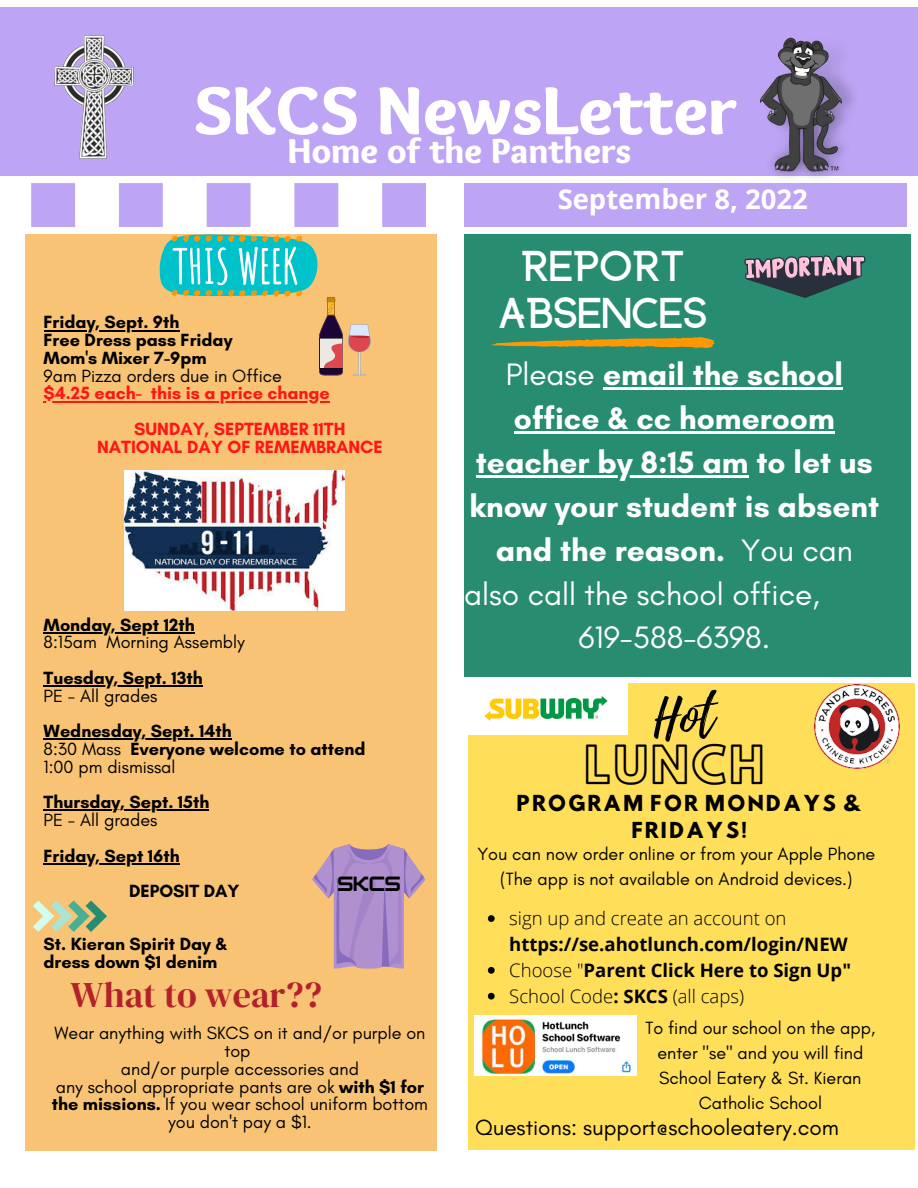
<style>
.page{position:relative;width:918px;height:1188px;background:#fff}
.page>*{position:absolute;margin:0;border:0;box-sizing:border-box;transform-origin:0 0}
.t1{font:900 70.65px "Sukar";color:#fff}
.t2{font:45.3px "Hussar Ekologiczne 1";letter-spacing:.06em;color:#000}
.t3{font:900 36px "Sukar";color:#fff}
.t4{font:36px "DM Serif Display";color:#b3212a}
.t5{font:900 33.9px/47.2px "Anchorage";color:#fff;text-align:center}
.t6{font:700 31.65px "Glacial Indifference";color:#fff}
.t7{font:31.65px "Glacial Indifference";color:#fff}
.t8{font:700 27.45px "Open Sans";color:#fff}
.t9{font:22.5px "Glacial Indifference";color:#000}
.t10{font:19.5px/27px "Hussar Bd";letter-spacing:.09em;color:#000;text-align:center}
.t11{font:700 18.6px/25.8px "Open Sans";color:#000}
.t12{font:300 18.6px "Open Sans";color:#000}
.t13{font:18px/17.7px "Glacial Indifference";color:#000;text-align:center}
.t14{font:700 18px/17.7px "Glacial Indifference";color:#000}
.t15{font:700 18px/35.5px "Glacial Indifference";color:#ff1616}
.t16{font:700 18px "HK Modular";color:#000}
.s1{font-weight:400}
.s2{font-weight:300}
.s3{font-weight:700}
</style>
<div class="page">
<div style="left:0;top:7px;width:918px;height:169px;background:#bea4f4"></div>
<img style="left:54px;top:35px;width:80px;height:124px">
<div style="left:464px;top:183px;width:442px;height:44px;background:#bea4f4"></div>
<div style="left:468px;top:683px;width:447px;height:466px;background:#ffde59"></div>
<div style="left:25px;top:234px;width:412px;height:917px;background:#f8c375"></div>
<hr style="left:44px;top:401px;width:98px;height:1px;background:#ff1616">
<hr style="left:151px;top:401px;width:179px;height:1px;background:#ff1616">
<hr style="left:44px;top:632px;width:151px;height:1px;background:#000">
<hr style="left:44px;top:685px;width:159px;height:2px;background:#000">
<hr style="left:44px;top:739px;width:188px;height:1px;background:#000">
<hr style="left:44px;top:810px;width:165px;height:1px;background:#000">
<hr style="left:44px;top:863px;width:136px;height:2px;background:#000">
<div style="left:464px;top:234px;width:447px;height:442px;background:#288c70"></div>
<svg style="left:490px;top:336px;width:225px;height:13px"></svg>
<img style="left:760px;top:37px;width:94px;height:141px">
<svg style="left:31px;top:183px;width:395px;height:193px"></svg>
<img style="left:124px;top:471px;width:221px;height:139px">
<svg style="left:744px;top:255px;width:121px;height:43px"></svg>
<svg style="left:33px;top:900px;width:74px;height:32px"></svg>
<svg style="left:312px;top:844px;width:114px;height:125px"></svg>
<img style="left:474px;top:1016px;width:162px;height:60px">
<img style="left:468px;top:683px;width:159px;height:52px">
<img style="left:815px;top:684px;width:84px;height:85px">
<hr style="left:603px;top:387px;width:240px;height:3px;background:#fff">
<hr style="left:514px;top:431px;width:321px;height:3px;background:#fff">
<hr style="left:476px;top:475px;width:273px;height:2px;background:#fff">
<svg style="left:488px;top:915px;width:7px;height:7px"></svg>
<svg style="left:488px;top:967px;width:7px;height:7px"></svg>
<svg style="left:488px;top:993px;width:7px;height:7px"></svg>
<h1 class="t1" style="left:194px;top:70px;width:545px">SKCS NewsLetter</h1>
<h3 class="t3" style="left:288px;top:130px;width:345px">Home of the Panthers</h3>
<h3 class="t8" style="left:558px;top:180px;width:252px">September 8, 2022</h3>
<h3 class="t5" style="left:498px;top:247px;width:211px">REPORT<br>ABSENCES</h3>
<h3 class="t6" style="left:506px;top:355px;width:339px"><span class="s1">Please</span> email the school</h3>
<h3 class="t6" style="left:514px;top:399px;width:322px">office &amp; cc homeroom</h3>
<h3 class="t6" style="left:476px;top:443px;width:398px">teacher by 8:15 am to let us</h3>
<h3 class="t6" style="left:470px;top:487px;width:411px">know your student is absent</h3>
<h3 class="t6" style="left:496px;top:531px;width:359px">and the reason. <span class="s1">You can</span></h3>
<h3 class="t7" style="left:464px;top:574px;width:357px">also call the school office,</h3>
<h3 class="t7" style="left:578px;top:618px;width:193px">619-588-6398.</h3>
<p class="t14" style="left:44px;top:313px;width:191px">Friday, Sept. 9th<br>Free Dress pass Friday<br>Mom's Mixer 7-9pm</p>
<p class="t13" style="left:44px;top:367px;width:240px">9am Pizza orders due in Office</p>
<p class="t15" style="left:134px;top:375px;width:213px;text-indent:-91px">$4.25 each- this is a price change<br>SUNDAY, SEPTEMBER 11TH</p>
<p class="t15" style="left:97px;top:429px;width:287px">NATIONAL DAY OF REMEMBRANCE</p>
<p class="t14" style="left:44px;top:615px;width:153px">Monday, Sept 12th</p>
<p class="t13" style="left:44px;top:633px;width:203px">8:15am Morning Assembly</p>
<p class="t14" style="left:44px;top:669px;width:161px">Tuesday, Sept. 13th</p>
<p class="t13" style="left:44px;top:686px;width:115px">PE - All grades</p>
<p class="t14" style="left:44px;top:722px;width:323px">Wednesday, Sept. 14th<br><span class="s1">8:30 Mass</span> Everyone welcome to attend<br><span class="s1">1:00 pm dismissal</span></p>
<p class="t14" style="left:44px;top:793px;width:167px">Thursday, Sept. 15th</p>
<p class="t13" style="left:44px;top:811px;width:115px">PE - All grades</p>
<p class="t14" style="left:129px;top:837px;width:112px;line-height:35.5px;text-indent:-85px">Friday, Sept 16th<br>DEPOSIT DAY</p>
<h2 class="t2" style="left:585px;top:747px;width:181px">LUNCH</h2>
<p class="t10" style="left:516px;top:792px;width:347px">PROGRAM FOR MONDAYS &amp;<br>FRIDAYS!</p>
<p class="t13" style="left:477px;top:845px;width:399px">You can now order online or from your Apple Phone</p>
<p class="t16" style="left:337px;top:873px;width:65px">SKCS</p>
<p class="t13" style="left:500px;top:870px;width:354px">(The app is not available on Android devices.)</p>
<p class="t12" style="left:509px;top:905px;width:279px">sign up and create an account on</p>
<p class="t11" style="left:509px;top:931px;width:343px">https://se.ahotlunch.com/login/NEW<br><span class="s2">Choose "</span>Parent Click Here to Sign Up"<br><span class="s2">School Code</span>: SKCS <span class="s2">(all caps)</span></p>
<p class="t13" style="left:645px;top:1016px;width:231px;line-height:24.8px">To find our school on the app, enter "se" and you will find<br>School Eatery &amp; St. Kieran<br>Catholic School</p>
<p class="t9" style="left:475px;top:1113px;width:365px">Questions: support@schooleatery.com</p>
<p class="t14" style="left:44px;top:935px;width:186px">St. Kieran Spirit Day &amp; dress down $1 denim</p>
<h3 class="t4" style="left:71px;top:969px;width:253px">What to wear??</h3>
<p class="t13" style="left:52px;top:1024px;width:378px">Wear anything with SKCS on it and/or purple on top<br>and/or purple accessories and<br>any school appropriate pants are ok <span class="s3">with $1 for the missions.</span> If you wear school uniform bottom you don't pay a $1.</p>
</div>
